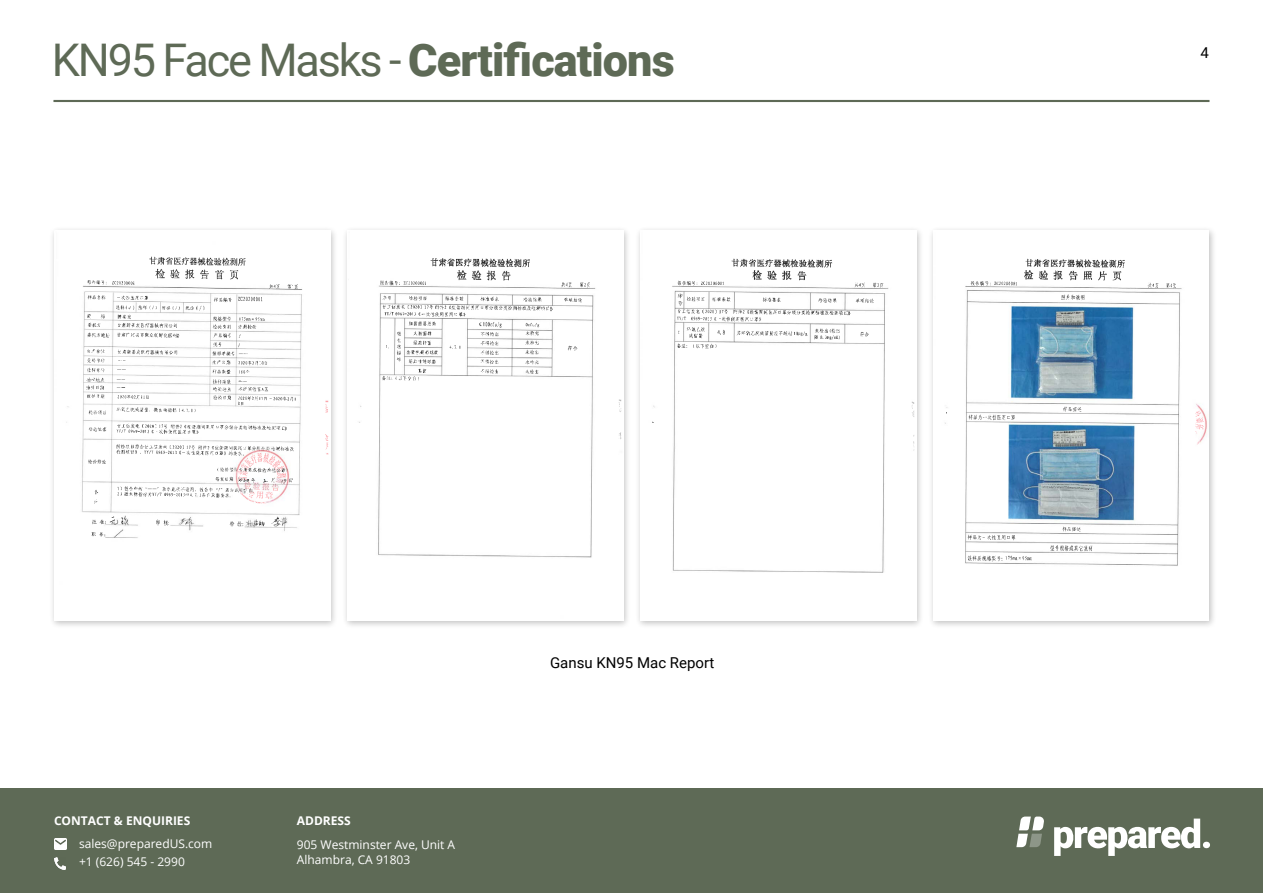
<style>
.page{position:relative;width:1263px;height:893px;background:#fff}
.page>*{position:absolute;margin:0;border:0;box-sizing:border-box;transform-origin:0 0}
.t1{font:45px "Roboto";letter-spacing:-.05em;color:#5e6a56}
.t2{font:15px "Roboto";color:#000}
.t3{font:12px/15px "Open Sans";color:#fff}
.t4{font:700 12px "Open Sans";color:#fff}
.s1{font-weight:900}
</style>
<div class="page">
<div style="left:0;top:788px;width:1263px;height:105px;background:#5e6a56"></div>
<svg style="left:1054px;top:819px;width:156px;height:37px"></svg>
<svg style="left:1016px;top:816px;width:28px;height:31px"></svg>
<svg style="left:54px;top:857px;width:12px;height:12px"></svg>
<svg style="left:54px;top:839px;width:13px;height:10px"></svg>
<hr style="left:53px;top:100px;width:1156px;height:2px;background:#5e6a56">
<div style="left:49px;top:226px;width:289px;height:404px;background:#000;opacity:.25"></div>
<div style="left:342px;top:226px;width:288px;height:404px;background:#000;opacity:.25"></div>
<div style="left:635px;top:226px;width:288px;height:404px;background:#000;opacity:.25"></div>
<div style="left:928px;top:226px;width:288px;height:404px;background:#000;opacity:.25"></div>
<img style="left:55px;top:230px;width:275px;height:391px">
<img style="left:149px;top:256px;width:98px;height:23px">
<img style="left:324px;top:400px;width:5px;height:55px">
<img style="left:110px;top:517px;width:15px;height:8px">
<img style="left:91px;top:519px;width:14px;height:18px">
<img style="left:94px;top:476px;width:144px;height:28px">
<img style="left:87px;top:424px;width:207px;height:49px">
<img style="left:85px;top:279px;width:212px;height:136px">
<img style="left:256px;top:517px;width:26px;height:10px">
<img style="left:229px;top:520px;width:14px;height:6px">
<img style="left:238px;top:452px;width:48px;height:52px">
<svg style="left:156px;top:520px;width:14px;height:5px"></svg>
<svg style="left:289px;top:478px;width:3px;height:5px"></svg>
<svg style="left:270px;top:477px;width:4px;height:6px"></svg>
<svg style="left:284px;top:426px;width:4px;height:5px"></svg>
<img style="left:268px;top:283px;width:31px;height:6px">
<svg style="left:196px;top:305px;width:8px;height:5px"></svg>
<img style="left:238px;top:297px;width:24px;height:5px">
<img style="left:348px;top:230px;width:275px;height:391px">
<img style="left:430px;top:258px;width:101px;height:22px">
<img style="left:618px;top:399px;width:4px;height:41px">
<img style="left:382px;top:296px;width:200px;height:85px">
<img style="left:479px;top:331px;width:20px;height:43px">
<img style="left:379px;top:280px;width:48px;height:6px">
<img style="left:560px;top:282px;width:31px;height:6px">
<img style="left:478px;top:322px;width:23px;height:5px">
<svg style="left:567px;top:345px;width:11px;height:6px"></svg>
<svg style="left:550px;top:306px;width:3px;height:5px"></svg>
<img style="left:640px;top:230px;width:276px;height:391px">
<img style="left:677px;top:297px;width:197px;height:51px">
<img style="left:732px;top:258px;width:101px;height:22px">
<img style="left:911px;top:401px;width:4px;height:46px">
<img style="left:678px;top:280px;width:47px;height:6px">
<img style="left:854px;top:282px;width:29px;height:6px">
<svg style="left:677px;top:293px;width:5px;height:13px"></svg>
<svg style="left:718px;top:330px;width:8px;height:4px"></svg>
<svg style="left:847px;top:311px;width:3px;height:5px"></svg>
<img style="left:933px;top:230px;width:276px;height:391px">
<img style="left:1062px;top:406px;width:20px;height:6px">
<img style="left:969px;top:415px;width:47px;height:5px">
<img style="left:1041px;top:483px;width:54px;height:7px">
<img style="left:968px;top:535px;width:47px;height:6px">
<img style="left:1050px;top:545px;width:43px;height:6px">
<img style="left:968px;top:555px;width:34px;height:6px">
<img style="left:1005px;top:556px;width:27px;height:5px">
<img style="left:1194px;top:411px;width:10px;height:23px">
<svg style="left:1068px;top:484px;width:10px;height:2px"></svg>
<svg style="left:1196px;top:440px;width:3px;height:5px"></svg>
<img style="left:1061px;top:526px;width:21px;height:6px">
<img style="left:1042px;top:511px;width:20px;height:4px">
<img style="left:1056px;top:431px;width:19px;height:3px">
<img style="left:1023px;top:258px;width:102px;height:22px">
<img style="left:970px;top:280px;width:48px;height:6px">
<img style="left:1147px;top:282px;width:29px;height:6px">
<img style="left:1061px;top:294px;width:23px;height:6px">
<img style="left:1060px;top:311px;width:22px;height:3px">
<h1 class="t1" style="left:52px;top:28px;width:624px">KN95 Face Masks - <span class="s1">Certifications</span></h1>
<p class="t4" style="left:54px;top:812px;width:138px">CONTACT &amp; ENQUIRIES</p>
<p class="t4" style="left:297px;top:812px;width:55px">ADDRESS</p>
<p class="t3" style="left:297px;top:837px;width:160px">905 Westminster Ave, Unit A<br>Alhambra, CA 91803</p>
<p class="t3" style="left:79px;top:834px;width:135px;line-height:18px">sales@preparedUS.com +1 (626) 545 - 2990</p>
<p class="t2" style="left:550px;top:652px;width:166px">Gansu KN95 Mac Report</p>
<p class="t2" style="left:1200px;top:42px;width:10px">4</p>
</div>
